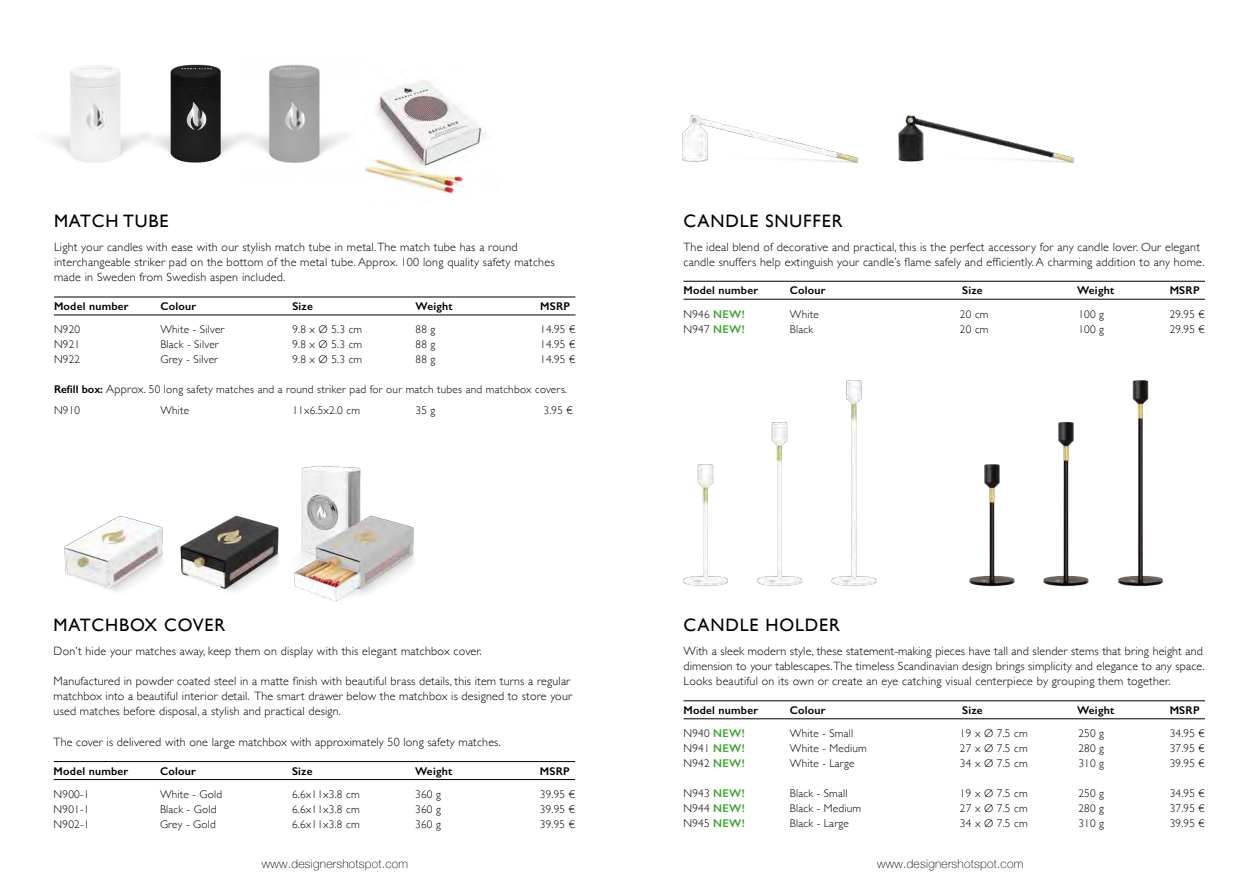
<style>
.page{position:relative;width:1259px;height:893px;background:#fff}
.page>*{position:absolute;margin:0;border:0;box-sizing:border-box;transform-origin:0 0}
.t1{font:18px "Gill Sans";letter-spacing:.05em;color:#000}
.t2{font:300 12px/15px "Gill Sans";letter-spacing:.015em;color:#000}
.t3{font:100 12px "Helvetica Neue";letter-spacing:.02em;color:#000}
.t4{font:300 11.25px/21px "Gill Sans";letter-spacing:.02em;color:#000}
.t5{font:600 11.25px "Gill Sans";letter-spacing:.02em;color:#000}
.s1{font-weight:600}
.s2{font-size:12px}
.s3{font-weight:600;color:#3fa535}
</style>
<div class="page">
<img style="left:64px;top:515px;width:81px;height:77px">
<img style="left:145px;top:465px;width:269px;height:137px">
<img style="left:52px;top:65px;width:87px;height:98px">
<hr style="left:54px;top:761px;width:521px;height:1px;background:#000">
<hr style="left:54px;top:779px;width:521px;height:1px;background:#000">
<hr style="left:54px;top:297px;width:521px;height:1px;background:#000">
<hr style="left:54px;top:315px;width:521px;height:1px;background:#000">
<img style="left:376px;top:80px;width:110px;height:76px">
<img style="left:260px;top:64px;width:88px;height:99px">
<img style="left:139px;top:64px;width:121px;height:99px">
<img style="left:365px;top:156px;width:100px;height:38px">
<hr style="left:683px;top:281px;width:522px;height:1px;background:#000">
<hr style="left:683px;top:299px;width:522px;height:1px;background:#000">
<hr style="left:683px;top:701px;width:522px;height:1px;background:#000">
<hr style="left:683px;top:718px;width:522px;height:1px;background:#000">
<img style="left:683px;top:464px;width:45px;height:122px">
<img style="left:969px;top:464px;width:46px;height:123px">
<img style="left:757px;top:380px;width:120px;height:206px">
<img style="left:1043px;top:380px;width:120px;height:207px">
<img style="left:682px;top:115px;width:393px;height:48px">
<h1 class="t1" style="left:54px;top:210px;width:116px">MATCH TUBE</h1>
<p class="t2" style="left:54px;top:238px;width:502px">Light your candles with ease with our stylish match tube in metal. The match tube has a round interchangeable striker pad on the bottom of the metal tube. Approx. 100 long quality safety matches made in Sweden from Swedish aspen included.</p>
<p class="t5" style="left:54px;top:299px;width:76px">Model number</p>
<p class="t5" style="left:160px;top:299px;width:37px">Colour</p>
<p class="t5" style="left:292px;top:299px;width:22px">Size</p>
<p class="t5" style="left:415px;top:299px;width:39px">Weight</p>
<p class="t5" style="left:540px;top:299px;width:31px">MSRP</p>
<p class="t4" style="left:54px;top:319px;width:28px">N920</p>
<p class="t4" style="left:160px;top:319px;width:65px">White - Silver</p>
<p class="t4" style="left:292px;top:319px;width:71px">9.8 x Ø 5.3 cm</p>
<p class="t4" style="left:415px;top:319px;width:21px">88 g</p>
<p class="t4" style="left:540px;top:319px;width:37px">14.95 €</p>
<p class="t4" style="left:54px;top:334px;width:28px">N921</p>
<p class="t4" style="left:160px;top:334px;width:60px">Black - Silver</p>
<p class="t4" style="left:292px;top:334px;width:71px">9.8 x Ø 5.3 cm</p>
<p class="t4" style="left:415px;top:334px;width:21px">88 g</p>
<p class="t4" style="left:540px;top:334px;width:37px">14.95 €</p>
<p class="t4" style="left:54px;top:349px;width:28px">N922</p>
<p class="t4" style="left:160px;top:349px;width:59px">Grey - Silver</p>
<p class="t4" style="left:292px;top:349px;width:71px">9.8 x Ø 5.3 cm</p>
<p class="t4" style="left:415px;top:349px;width:21px">88 g</p>
<p class="t4" style="left:540px;top:349px;width:37px">14.95 €</p>
<p class="t4" style="left:54px;top:379px;width:515px"><span class="s1">Refill box:</span> <span class="s2">Approx.</span> 50 long safety matches and a round striker pad for our match tubes and matchbox covers.<br>N910</p>
<p class="t4" style="left:160px;top:400px;width:30px">White</p>
<p class="t4" style="left:292px;top:400px;width:69px">11x6.5x2.0 cm</p>
<p class="t4" style="left:415px;top:400px;width:21px">35 g</p>
<p class="t4" style="left:543px;top:400px;width:31px">3.95 €</p>
<h1 class="t1" style="left:54px;top:614px;width:173px">MATCHBOX COVER</h1>
<p class="t2" style="left:54px;top:643px;width:430px">Don’t hide your matches away, keep them on display with this elegant matchbox cover.</p>
<p class="t2" style="left:54px;top:673px;width:520px">Manufactured in powder coated steel in a matte finish with beautiful brass details, this item turns a regular matchbox into a beautiful interior detail. The smart drawer below the matchbox is designed to store your used matches before disposal, a stylish and practical design.</p>
<p class="t2" style="left:54px;top:734px;width:449px">The cover is delivered with one large matchbox with approximately 50 long safety matches.</p>
<p class="t5" style="left:54px;top:764px;width:76px">Model number</p>
<p class="t5" style="left:160px;top:764px;width:37px">Colour</p>
<p class="t5" style="left:292px;top:764px;width:22px">Size</p>
<p class="t5" style="left:415px;top:764px;width:39px">Weight</p>
<p class="t5" style="left:540px;top:764px;width:31px">MSRP</p>
<p class="t4" style="left:54px;top:783px;width:37px">N900-1</p>
<p class="t4" style="left:160px;top:783px;width:64px">White - Gold</p>
<p class="t4" style="left:292px;top:783px;width:69px">6.6x11x3.8 cm</p>
<p class="t4" style="left:415px;top:783px;width:27px">360 g</p>
<p class="t4" style="left:540px;top:783px;width:37px">39.95 €</p>
<p class="t4" style="left:54px;top:798px;width:37px">N901-1</p>
<p class="t4" style="left:160px;top:798px;width:58px">Black - Gold</p>
<p class="t4" style="left:292px;top:798px;width:69px">6.6x11x3.8 cm</p>
<p class="t4" style="left:415px;top:798px;width:27px">360 g</p>
<p class="t4" style="left:540px;top:798px;width:37px">39.95 €</p>
<p class="t4" style="left:54px;top:813px;width:37px">N902-1</p>
<p class="t4" style="left:160px;top:813px;width:57px">Grey - Gold</p>
<p class="t4" style="left:292px;top:813px;width:69px">6.6x11x3.8 cm</p>
<p class="t4" style="left:415px;top:813px;width:27px">360 g</p>
<p class="t4" style="left:540px;top:813px;width:37px">39.95 €</p>
<h1 class="t1" style="left:683px;top:210px;width:161px">CANDLE SNUFFER</h1>
<p class="t2" style="left:683px;top:239px;width:523px">The ideal blend of decorative and practical, this is the perfect accessory for any candle lover. Our elegant candle snuffers help extinguish your candle’s flame safely and efficiently. A charming addition to any home.</p>
<p class="t5" style="left:683px;top:284px;width:76px">Model number</p>
<p class="t5" style="left:790px;top:284px;width:37px">Colour</p>
<p class="t5" style="left:962px;top:284px;width:22px">Size</p>
<p class="t5" style="left:1077px;top:284px;width:39px">Weight</p>
<p class="t5" style="left:1169px;top:284px;width:31px">MSRP</p>
<p class="t4" style="left:683px;top:303px;width:63px">N946 <span class="s3">NEW!</span></p>
<p class="t4" style="left:790px;top:303px;width:30px">White</p>
<p class="t4" style="left:960px;top:303px;width:30px">20 cm</p>
<p class="t4" style="left:1078px;top:303px;width:27px">100 g</p>
<p class="t4" style="left:1169px;top:303px;width:37px">29.95 €</p>
<p class="t4" style="left:683px;top:318px;width:63px">N947 <span class="s3">NEW!</span></p>
<p class="t4" style="left:790px;top:318px;width:25px">Black</p>
<p class="t4" style="left:960px;top:318px;width:30px">20 cm</p>
<p class="t4" style="left:1078px;top:318px;width:27px">100 g</p>
<p class="t4" style="left:1169px;top:318px;width:37px">29.95 €</p>
<h1 class="t1" style="left:683px;top:614px;width:158px">CANDLE HOLDER</h1>
<p class="t2" style="left:683px;top:643px;width:523px">With a sleek modern style, these statement-making pieces have tall and slender stems that bring height and dimension to your tablescapes. The timeless Scandinavian design brings simplicity and elegance to any space.<br>Looks beautiful on its own or create an eye catching visual centerpiece by grouping them together.</p>
<p class="t5" style="left:683px;top:703px;width:76px">Model number</p>
<p class="t5" style="left:790px;top:703px;width:37px">Colour</p>
<p class="t5" style="left:962px;top:703px;width:22px">Size</p>
<p class="t5" style="left:1077px;top:703px;width:39px">Weight</p>
<p class="t5" style="left:1169px;top:703px;width:31px">MSRP</p>
<p class="t4" style="left:683px;top:722px;width:63px">N940 <span class="s3">NEW!</span></p>
<p class="t4" style="left:790px;top:722px;width:65px">White - Small</p>
<p class="t4" style="left:960px;top:722px;width:69px">19 x Ø 7.5 cm</p>
<p class="t4" style="left:1078px;top:722px;width:27px">250 g</p>
<p class="t4" style="left:1169px;top:722px;width:37px">34.95 €</p>
<p class="t4" style="left:683px;top:737px;width:63px">N941 <span class="s3">NEW!</span></p>
<p class="t4" style="left:790px;top:737px;width:78px">White - Medium</p>
<p class="t4" style="left:960px;top:737px;width:69px">27 x Ø 7.5 cm</p>
<p class="t4" style="left:1078px;top:737px;width:27px">280 g</p>
<p class="t4" style="left:1169px;top:737px;width:37px">37.95 €</p>
<p class="t4" style="left:683px;top:752px;width:63px">N942 <span class="s3">NEW!</span></p>
<p class="t4" style="left:790px;top:752px;width:66px">White - Large</p>
<p class="t4" style="left:960px;top:752px;width:69px">34 x Ø 7.5 cm</p>
<p class="t4" style="left:1078px;top:752px;width:27px">310 g</p>
<p class="t4" style="left:1169px;top:752px;width:37px">39.95 €</p>
<p class="t4" style="left:683px;top:782px;width:63px">N943 <span class="s3">NEW!</span></p>
<p class="t4" style="left:790px;top:782px;width:59px">Black - Small</p>
<p class="t4" style="left:960px;top:782px;width:69px">19 x Ø 7.5 cm</p>
<p class="t4" style="left:1078px;top:782px;width:27px">250 g</p>
<p class="t4" style="left:1169px;top:782px;width:37px">34.95 €</p>
<p class="t4" style="left:683px;top:797px;width:63px">N944 <span class="s3">NEW!</span></p>
<p class="t4" style="left:790px;top:797px;width:73px">Black - Medium</p>
<p class="t4" style="left:960px;top:797px;width:69px">27 x Ø 7.5 cm</p>
<p class="t4" style="left:1078px;top:797px;width:27px">280 g</p>
<p class="t4" style="left:1169px;top:797px;width:37px">37.95 €</p>
<p class="t4" style="left:683px;top:812px;width:63px">N945 <span class="s3">NEW!</span></p>
<p class="t4" style="left:790px;top:812px;width:61px">Black - Large</p>
<p class="t4" style="left:960px;top:812px;width:69px">34 x Ø 7.5 cm</p>
<p class="t4" style="left:1078px;top:812px;width:27px">310 g</p>
<p class="t4" style="left:1169px;top:812px;width:37px">39.95 €</p>
<p class="t3" style="left:262px;top:855px;width:148px">www.designershotspot.com</p>
<p class="t3" style="left:877px;top:855px;width:148px">www.designershotspot.com</p>
</div>
